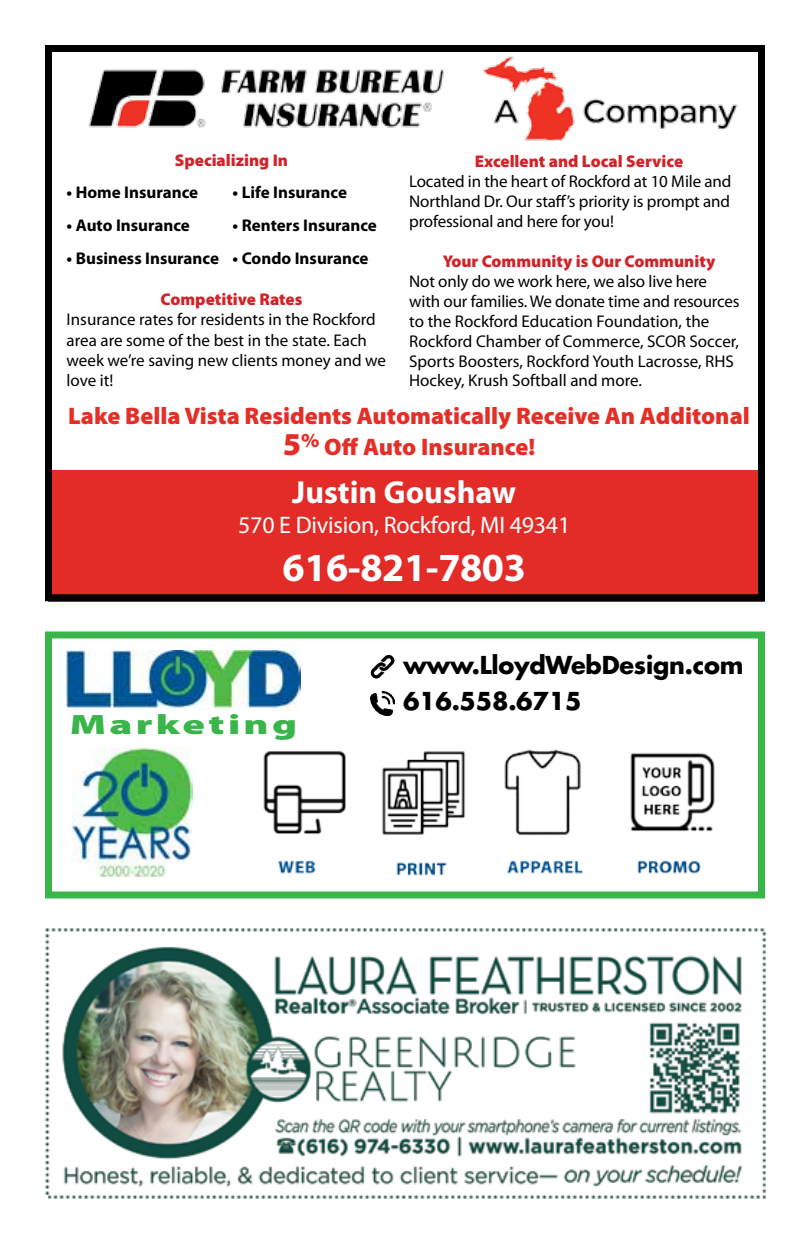
<style>
.page{position:relative;width:810px;height:1242px;background:#fff}
.page>*{position:absolute;margin:0;border:0;box-sizing:border-box;transform-origin:0 0}
.t1{font:700 40px "Myriad Pro";letter-spacing:-.01em;color:#fff}
.t2{font:700 32px "Myriad Pro";color:#fff}
.t3{font:900 28px "Myriad Pro";letter-spacing:.08em;color:#39b54a;scale:1.5 1}
.t4{font:900 24px/30.4px "Myriad Pro";color:#e32f28;text-align:center}
.t5{font:700 24px/36px "Futura Std";letter-spacing:-.01em;color:#000}
.t6{font:24px "Myriad Pro";letter-spacing:-.01em;color:#fff}
.t7{font:17px/20px "Myriad Pro";color:#000}
.t8{font:700 17px "Myriad Pro";color:#000}
.t9{font:900 17px "Myriad Pro";color:#d2232a}
.s1{font-size:32px}
</style>
<div class="page">
<div style="left:48px;top:470px;width:717px;height:131px;background:#e32b27"></div>
<img style="left:88px;top:56px;width:650px;height:86px">
<div style="left:45px;top:631px;width:720px;height:267px;border:7px solid #39b54a"></div>
<div style="left:45px;top:45px;width:720px;height:556px;border:7px solid #000"></div>
<img style="left:263px;top:749px;width:452px;height:127px">
<img style="left:73px;top:747px;width:119px;height:131px">
<img style="left:67px;top:650px;width:233px;height:60px">
<img style="left:45px;top:928px;width:722px;height:271px">
<img style="left:370px;top:691px;width:24px;height:24px">
<img style="left:370px;top:655px;width:24px;height:23px">
<p class="t9" style="left:175px;top:149px;width:115px">Specializing In</p>
<p class="t8" style="left:67px;top:182px;width:133px">• Home Insurance</p>
<p class="t8" style="left:233px;top:182px;width:116px">• Life Insurance</p>
<p class="t8" style="left:67px;top:214px;width:125px">• Auto Insurance</p>
<p class="t8" style="left:233px;top:214px;width:146px">• Renters Insurance</p>
<p class="t8" style="left:67px;top:247px;width:303px">• Business Insurance • Condo Insurance</p>
<p class="t9" style="left:161px;top:288px;width:143px">Competitive Rates</p>
<p class="t7" style="left:67px;top:309px;width:321px">Insurance rates for residents in the Rockford area are some of the best in the state. Each week we’re saving new clients money and we love it!</p>
<p class="t9" style="left:475px;top:149px;width:210px">Excellent and Local Service</p>
<p class="t7" style="left:409px;top:171px;width:324px;text-align:justify">Located in the heart of Rockford at 10 Mile and Northland Dr. Our staff’s priority is prompt and professional and here for you!</p>
<p class="t9" style="left:443px;top:249px;width:274px">Your Community is Our Community</p>
<p class="t7" style="left:409px;top:271px;width:332px">Not only do we work here, we also live here with our families. We donate time and resources to the Rockford Education Foundation, the Rockford Chamber of Commerce, SCOR Soccer, Sports Boosters, Rockford Youth Lacrosse, RHS Hockey, Krush Softball and more.</p>
<h3 class="t4" style="left:68px;top:400px;width:683px">Lake Bella Vista Residents Automatically Receive An Additonal<br><span class="s1">5</span><sup>%</sup> Off Auto Insurance!</h3>
<h2 class="t2" style="left:292px;top:471px;width:225px">Justin Goushaw</h2>
<h3 class="t6" style="left:238px;top:510px;width:334px">570 E Division, Rockford, MI 49341</h3>
<h1 class="t1" style="left:283px;top:542px;width:245px">616-821-7803</h1>
<h3 class="t3" style="left:70px;top:706px;width:153px">Marketing</h3>
<h3 class="t5" style="left:403px;top:646px;width:342px">www.LloydWebDesign.com<br>616.558.6715</h3>
</div>
